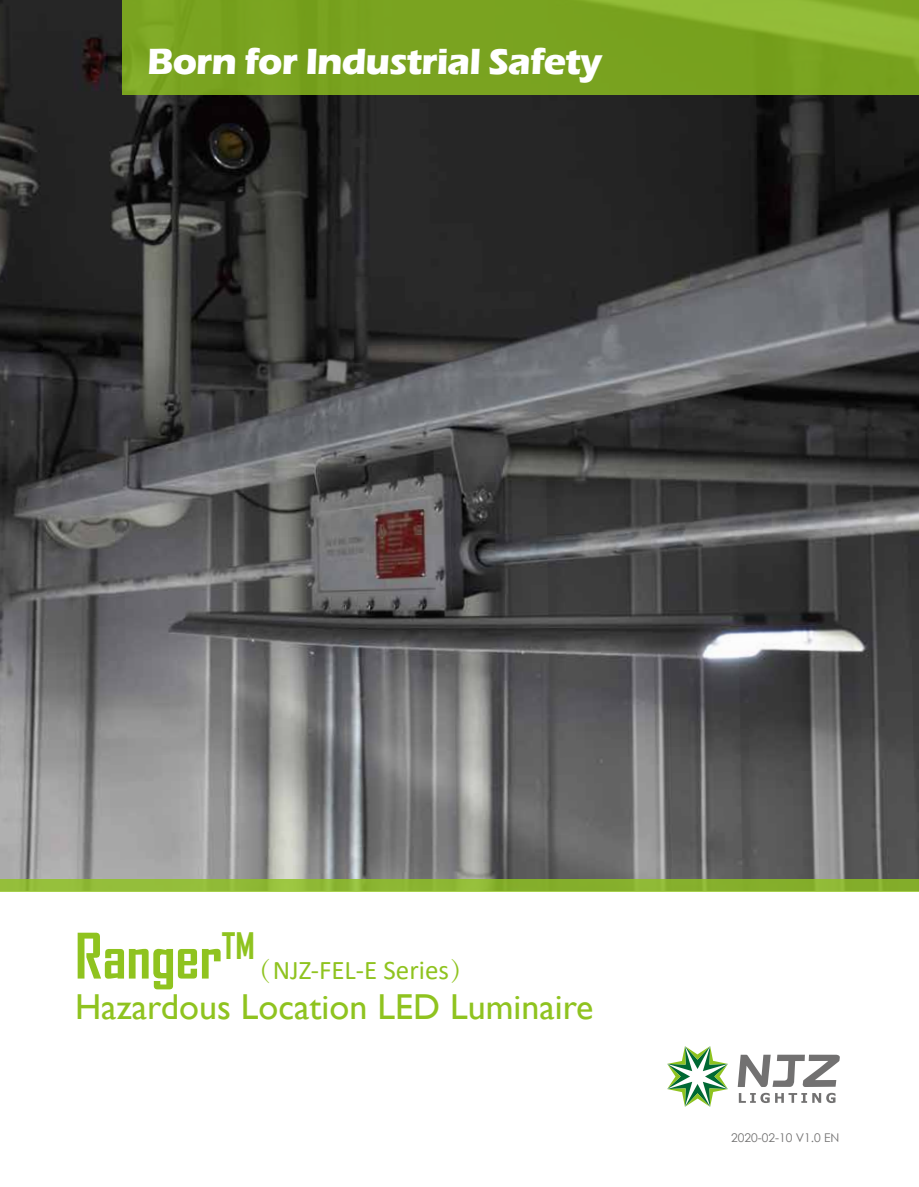
<style>
.page{position:relative;width:919px;height:1187px;background:#fff}
.page>*{position:absolute;margin:0;border:0;box-sizing:border-box;transform-origin:0 0}
.t1{font:700 60px "Agency FB";color:#8fc31f}
.t2{font:700 37.5px "Eras ITC";letter-spacing:-.025em;color:#fff}
.t3{font:36px "Gill Sans";color:#8fc31f}
.t4{font:27px "Calibri";color:#8fc31f}
.t5{font:12px "Century Gothic";color:#717070}
.s1{font-family:"Adobe Song Std";font-weight:300}
</style>
<div class="page">
<img style="left:0;top:0;width:918px;height:878px">
<svg style="left:122px;top:0;width:796px;height:94px;background:#7ba522"></svg>
<div style="left:0;top:878px;width:918px;height:13px;background:#8db733"></div>
<svg style="left:667px;top:1046px;width:60px;height:60px"></svg>
<svg style="left:737px;top:1054px;width:102px;height:32px"></svg>
<svg style="left:738px;top:1092px;width:31px;height:10px"></svg>
<svg style="left:775px;top:1092px;width:60px;height:10px"></svg>
<p class="t2" style="left:147px;top:39px;width:457px">Born for Industrial Safety</p>
<h1 class="t1" style="left:75px;top:918px;width:181px">Ranger<sup>TM</sup></h1>
<p class="t3" style="left:75px;top:985px;width:520px">Hazardous Location LED Luminaire</p>
<p class="t4" style="left:246px;top:950px;width:232px"><span class="s1">（</span>NJZ-FEL-E Series<span class="s1">）</span></p>
<p class="t5" style="left:731px;top:1128px;width:110px">2020-02-10 V1.0 EN</p>
</div>
